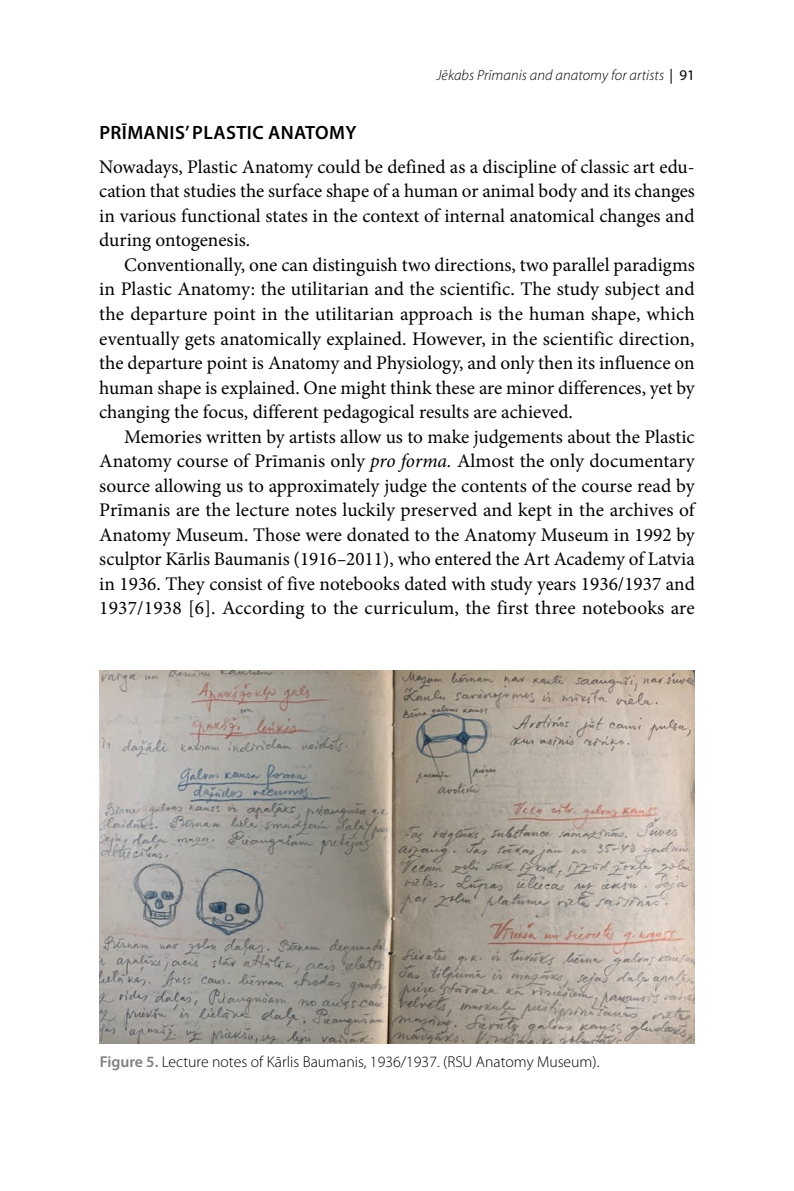
<style>
.page{position:relative;width:794px;height:1191px;background:#fff}
.page>*{position:absolute;margin:0;border:0;box-sizing:border-box;transform-origin:0 0}
.t1{font:19.25px/24.5px "Minion Pro";color:#000;text-align:justify}
.t2{font:600 19.25px "Myriad Pro";letter-spacing:.02em;color:#000}
.t3{font:300 15.75px "Myriad Pro";color:#000}
.t4{font:italic 300 14.88px "Myriad Pro";letter-spacing:.005em;color:#000}
.s1{font-weight:400;font-style:normal}
.s2{font-style:italic}
.s3{font-weight:600;color:#808080}
</style>
<div class="page">
<img style="left:99px;top:670px;width:595px;height:373px">
<p class="t4" style="left:436px;top:66px;width:260px">Jēkabs Prīmanis and anatomy for artists <span class="s1">| 91</span></p>
<p class="t2" style="left:99px;top:120px;width:258px">PRĪMANIS’ PLASTIC ANATOMY</p>
<p class="t1" style="left:99px;top:155px;width:597px">Nowadays, Plastic Anatomy could be defined as a discipline of classic art edu&shy;cation that studies the surface shape of a human or animal body and its changes in various functional states in the context of internal anatomical changes and during ontogenesis.</p>
<p class="t1" style="left:99px;top:253px;width:597px;text-indent:25px">Conventionally, one can distinguish two directions, two parallel paradigms in Plastic Anatomy: the utilitarian and the scientific. The study subject and the departure point in the utilitarian approach is the human shape, which eventually gets anatomically explained. However, in the scientific direction, the departure point is Anatomy and Physiology, and only then its influence on human shape is explained. One might think these are minor differences, yet by changing the focus, different pedagogical results are achieved.</p>
<p class="t1" style="left:99px;top:424px;width:597px;text-indent:25px">Memories written by artists allow us to make judgements about the Plastic Anatomy course of Prīmanis only <span class="s2">pro forma.</span> Almost the only documentary source allowing us to approximately judge the contents of the course read by Prīmanis are the lecture notes luckily preserved and kept in the archives of Anatomy Museum. Those were donated to the Anatomy Museum in 1992 by sculptor Kārlis Baumanis (1916<span class="s2">–</span>2011), who entered the Art Academy of Latvia in 1936. They consist of five notebooks dated with study years 1936/1937 and 1937/1938 [6]. According to the curriculum, the first three notebooks are</p>
<p class="t3" style="left:100px;top:1052px;width:501px"><span class="s3">Figure 5.</span> Lecture notes of Kārlis Baumanis, 1936/1937. (RSU Anatomy Museum).</p>
</div>
